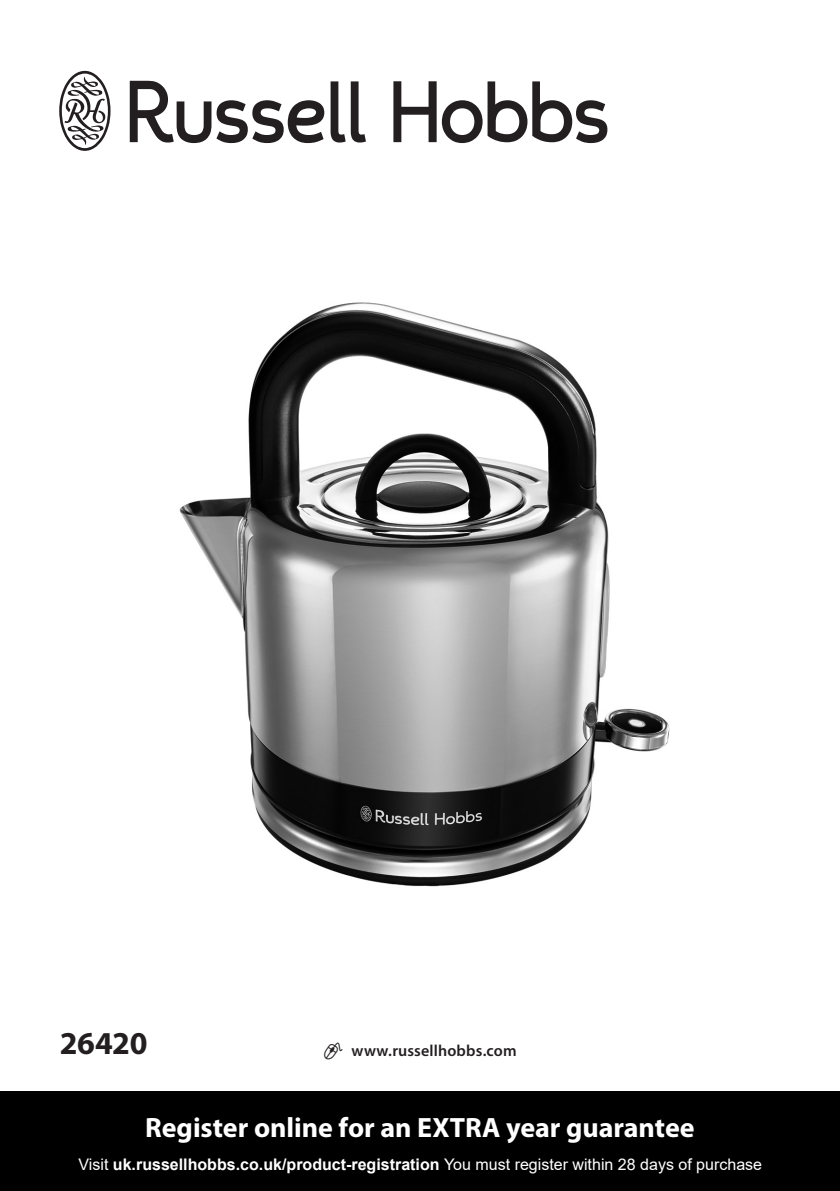
<style>
.page{position:relative;width:840px;height:1191px;background:#fff}
.page>*{position:absolute;margin:0;border:0;box-sizing:border-box;transform-origin:0 0}
.logo_text{font:130px "Myriad Logo A";color:#231f20}
.t1{font:700 32px "Myriad Pro";letter-spacing:-.015em;color:#231f20}
.t2{font:700 28px "Myriad Pro";letter-spacing:-.005em;color:#fff}
.t3{font:16px "Arial";color:#fff}
.t4{font:600 16px "Myriad Pro";letter-spacing:.01em;color:#231f20}
.s1{font-family:"Myriad Points";font-weight:400}
.s2{font-weight:700}
</style>
<div class="page">
<div style="left:0;top:1091px;width:839px;height:100px;background:#000"></div>
<img style="left:179px;top:302px;width:491px;height:585px">
<p class="logo_text" style="left:57px;top:35px;width:557px">r</p>
<p class="t1" style="left:60px;top:1025px;width:89px">26420</p>
<p class="t4" style="left:323px;top:1042px;width:195px"><span class="s1">I</span> www.russellhobbs.com</p>
<p class="t2" style="left:145px;top:1111px;width:550px">Register online for an EXTRA year guarantee</p>
<p class="t3" style="left:78px;top:1153px;width:684px">Visit <span class="s2">uk.russellhobbs.co.uk/product-registration</span> You must register within 28 days of purchase</p>
</div>
